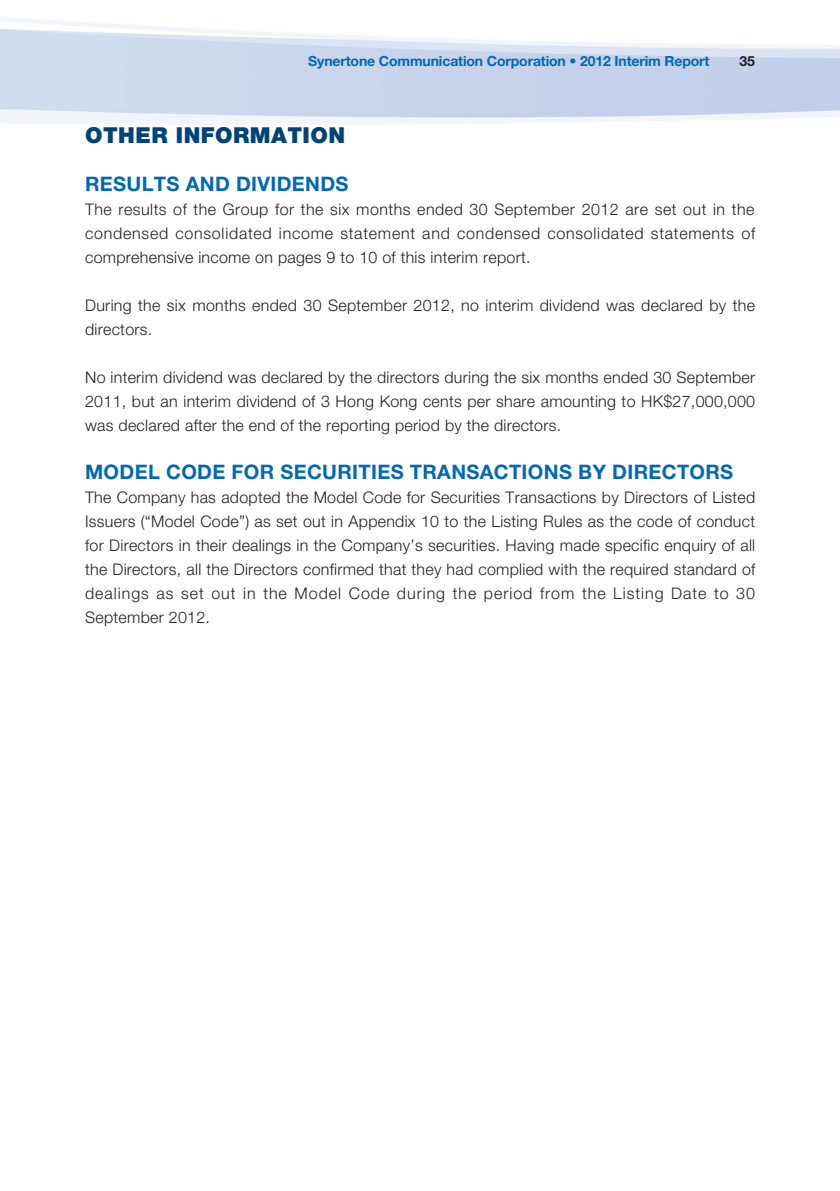
<style>
.page{position:relative;width:840px;height:1191px;background:#fff}
.page>*{position:absolute;margin:0;border:0;box-sizing:border-box;transform-origin:0 0}
.t1{font:900 22px "Helvetica Neue LT Std";letter-spacing:.02em;color:#00437a}
.t2{font:700 20px "Helvetica Neue LT Std";letter-spacing:.015em;color:#0168b3}
.t3{font:300 16px/24px "Helvetica Neue LT Std";letter-spacing:.015em;color:#231f20;text-align:justify}
.t4{font:700 14px "Helvetica Neue LT Std";letter-spacing:-.01em;color:#0168b3}
.t5{font:700 14px "Helvetica Neue LT Std";color:#231f20}
.s1{font-family:"Univers LT Std";font-weight:300}
</style>
<div class="page">
<p class="t4" style="left:308px;top:53px;width:402px">Synertone Communication Corporation <span class="s1">•</span> 2012 Interim Report</p>
<p class="t5" style="left:739px;top:53px;width:17px">35</p>
<h1 class="t1" style="left:85px;top:122px;width:261px">OTHER INFORMATION</h1>
<p class="t2" style="left:85px;top:171px;width:265px">RESULTS AND DIVIDENDS</p>
<p class="t3" style="left:85px;top:197px;width:671px">The results of the Group for the six months ended 30 September 2012 are set out in the condensed consolidated income statement and condensed consolidated statements of comprehensive income on pages 9 to 10 of this interim report.</p>
<p class="t3" style="left:85px;top:293px;width:671px">During the six months ended 30 September 2012, no interim dividend was declared by the directors.</p>
<p class="t3" style="left:85px;top:365px;width:671px">No interim dividend was declared by the directors during the six months ended 30 September 2011, but an interim dividend of 3 Hong Kong cents per share amounting to HK$27,000,000 was declared after the end of the reporting period by the directors.</p>
<p class="t2" style="left:85px;top:459px;width:649px">MODEL CODE FOR SECURITIES TRANSACTIONS BY DIRECTORS</p>
<p class="t3" style="left:85px;top:485px;width:671px">The Company has adopted the Model Code for Securities Transactions by Directors of Listed Issuers (“Model Code”) as set out in Appendix 10 to the Listing Rules as the code of conduct for Directors in their dealings in the Company’s securities. Having made specific enquiry of all the Directors, all the Directors confirmed that they had complied with the required standard of dealings as set out in the Model Code during the period from the Listing Date to 30<br>September 2012.</p>
</div>
